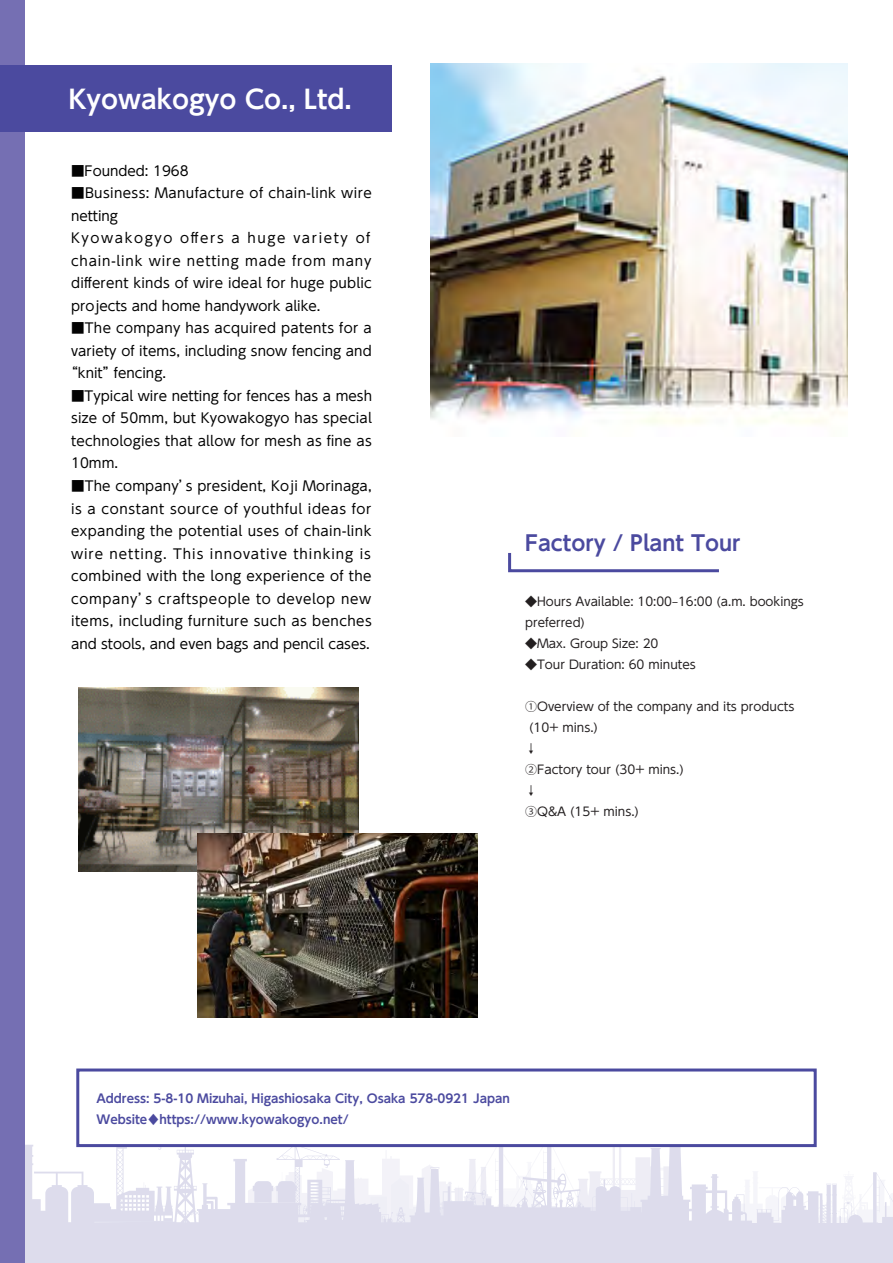
<style>
.page{position:relative;width:893px;height:1263px;background:#fff}
.page>*{position:absolute;margin:0;border:0;box-sizing:border-box;transform-origin:0 0}
.t1{font:700 25.5px "UD Shin Go Pro De";color:#fff}
.t2{font:700 21px "UD Shin Go Pro De";color:#4b4a9f}
.t3{font:13.5px/22.5px "UD Shin Go Pro";letter-spacing:.015em;color:#030303;text-align:justify}
.t4{font:12px/21px "UD Shin Go Pro";color:#231f20}
.t5{font:700 12px/21px "UD Shin Go Pro De";color:#4b4a9f}
.s1{font-family:"Koz Go Pr 6 N"}
</style>
<div class="page">
<svg style="left:25px;top:1145px;width:868px;height:78px"></svg>
<div style="left:0;top:1223px;width:893px;height:40px;background:#dddcec"></div>
<img style="left:430px;top:64px;width:417px;height:361px">
<svg style="left:508px;top:553px;width:211px;height:20px"></svg>
<div style="left:0;top:0;width:25px;height:1263px;background:#756fb3"></div>
<div style="left:0;top:66px;width:392px;height:66px;background:#4b4a9f"></div>
<img style="left:78px;top:688px;width:280px;height:183px">
<img style="left:197px;top:833px;width:280px;height:184px">
<div style="left:76px;top:1068px;width:741px;height:79px;background:#fff;border:3px solid #4b4a9f"></div>
<h1 class="t1" style="left:69px;top:78px;width:284px">Kyowakogyo Co., Ltd.</h1>
<p class="t3" style="left:71px;top:159px;width:119px">■Founded: 1968</p>
<p class="t3" style="left:71px;top:182px;width:302px;text-align:left">■Business: Manufacture of chain-link wire netting<br>Kyowakogyo offers a huge variety of chain-link wire netting made from many different kinds of wire ideal for huge public projects and home handywork alike.</p>
<p class="t3" style="left:71px;top:317px;width:302px">■The company has acquired patents for a</p>
<p class="t3" style="left:71px;top:339px;width:302px">variety of items, including snow fencing and</p>
<p class="t3" style="left:64px;top:362px;width:103px">“knit”fencing.</p>
<p class="t3" style="left:71px;top:384px;width:302px">■Typical wire netting for fences has a mesh size of 50mm, but Kyowakogyo has special technologies that allow for mesh as fine as 10mm.</p>
<p class="t3" style="left:71px;top:474px;width:302px">■The company’s president, Koji Morinaga, is a constant source of youthful ideas for expanding the potential uses of chain-link wire netting. This innovative thinking is combined with the long experience of the company’s craftspeople to develop new items, including furniture such as benches and stools, and even bags and pencil cases.</p>
<h2 class="t2" style="left:525px;top:526px;width:217px">Factory / Plant Tour</h2>
<p class="t4" style="left:525px;top:591px;width:280px">◆Hours Available: 10:00‒16:00 (a.m. bookings preferred)</p>
<p class="t4" style="left:525px;top:633px;width:135px">◆Max. Group Size: 20</p>
<p class="t4" style="left:525px;top:654px;width:172px">◆Tour Duration: 60 minutes</p>
<p class="t4" style="left:525px;top:696px;width:271px"><span class="s1">①</span>Overview of the company and its products</p>
<p class="t4" style="left:529px;top:717px;width:70px">(10+ mins.)</p>
<p class="t4" style="left:525px;top:738px;width:13px">↓</p>
<p class="t4" style="left:525px;top:759px;width:160px"><span class="s1">②</span>Factory tour (30+ mins.)</p>
<p class="t4" style="left:525px;top:780px;width:13px">↓</p>
<p class="t4" style="left:525px;top:801px;width:115px"><span class="s1">③</span>Q&amp;A (15+ mins.)</p>
<p class="t5" style="left:96px;top:1088px;width:415px">Address: 5-8-10 Mizuhai, Higashiosaka City, Osaka 578-0921 Japan<br>Website♦https://www.kyowakogyo.net/</p>
</div>
